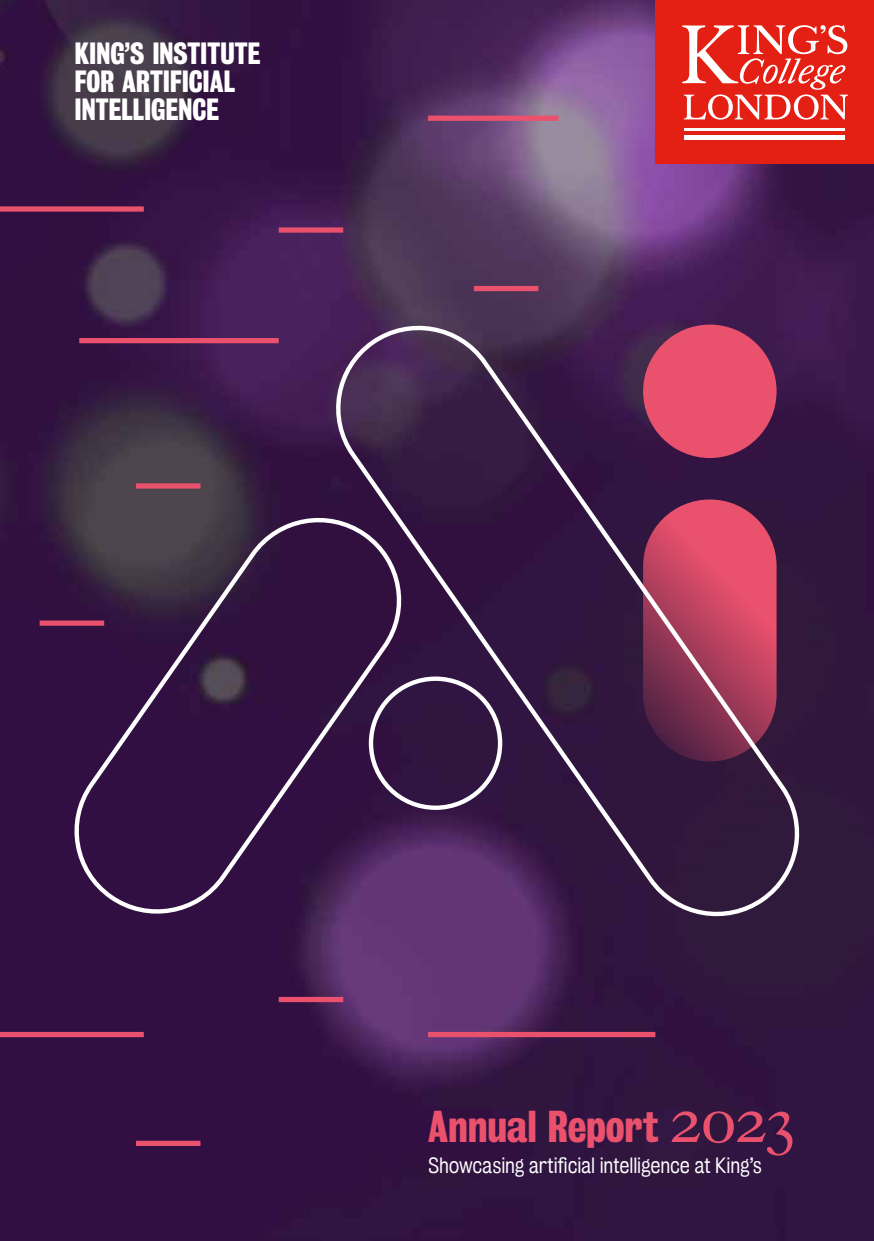
<style>
.page{position:relative;width:874px;height:1241px;background:#fff}
.page>*{position:absolute;margin:0;border:0;box-sizing:border-box;transform-origin:0 0}
.t1{font:40.6px "Kings Bureau Grot Three Seven";letter-spacing:-.005em;color:#ea516d}
.t2{font:28px/28px "Kings Bureau Grot Three Seven";letter-spacing:-.005em;color:#fff}
.t3{font:20.3px "Kings Bureau Grot Five One";letter-spacing:-.005em;color:#fff}
.s1{font-family:"Kings Caslon Display";font-size:63px}
</style>
<div class="page">
<img style="left:0;top:0;width:873px;height:1240px">
<div style="left:655px;top:0;width:218px;height:163px;background:#e41f13"></div>
<hr style="left:683px;top:128px;width:161px;height:2px;background:#fff">
<hr style="left:683px;top:136px;width:161px;height:4px;background:#fff">
<svg style="left:682px;top:25px;width:165px;height:95px"></svg>
<svg style="left:327px;top:317px;width:480px;height:607px;background:#54284f"></svg>
<svg style="left:66px;top:509px;width:344px;height:413px;background:#3d204a"></svg>
<div style="left:278px;top:227px;width:65px;height:5px;background:#ea516d"></div>
<div style="left:40px;top:620px;width:64px;height:5px;background:#ea516d"></div>
<div style="left:278px;top:996px;width:65px;height:5px;background:#ea516d"></div>
<div style="left:0;top:206px;width:144px;height:6px;background:#ea516d"></div>
<div style="left:0;top:1031px;width:144px;height:5px;background:#ea516d"></div>
<div style="left:428px;top:1031px;width:227px;height:5px;background:#ea516d"></div>
<div style="left:136px;top:483px;width:64px;height:5px;background:#ea516d"></div>
<div style="left:136px;top:1140px;width:64px;height:5px;background:#ea516d"></div>
<div style="left:428px;top:116px;width:130px;height:5px;background:#ea516d"></div>
<div style="left:79px;top:338px;width:199px;height:5px;background:#ea516d"></div>
<div style="left:473px;top:286px;width:65px;height:5px;background:#ea516d"></div>
<p class="t2" style="left:74px;top:39px;width:187px">KING’S INSTITUTE<br>FOR ARTIFICIAL<br>INTELLIGENCE</p>
<h1 class="t1" style="left:428px;top:1102px;width:367px">Annual Report <span class="s1">2023</span></h1>
<p class="t3" style="left:428px;top:1154px;width:335px">Showcasing artificial intelligence at King’s</p>
</div>
